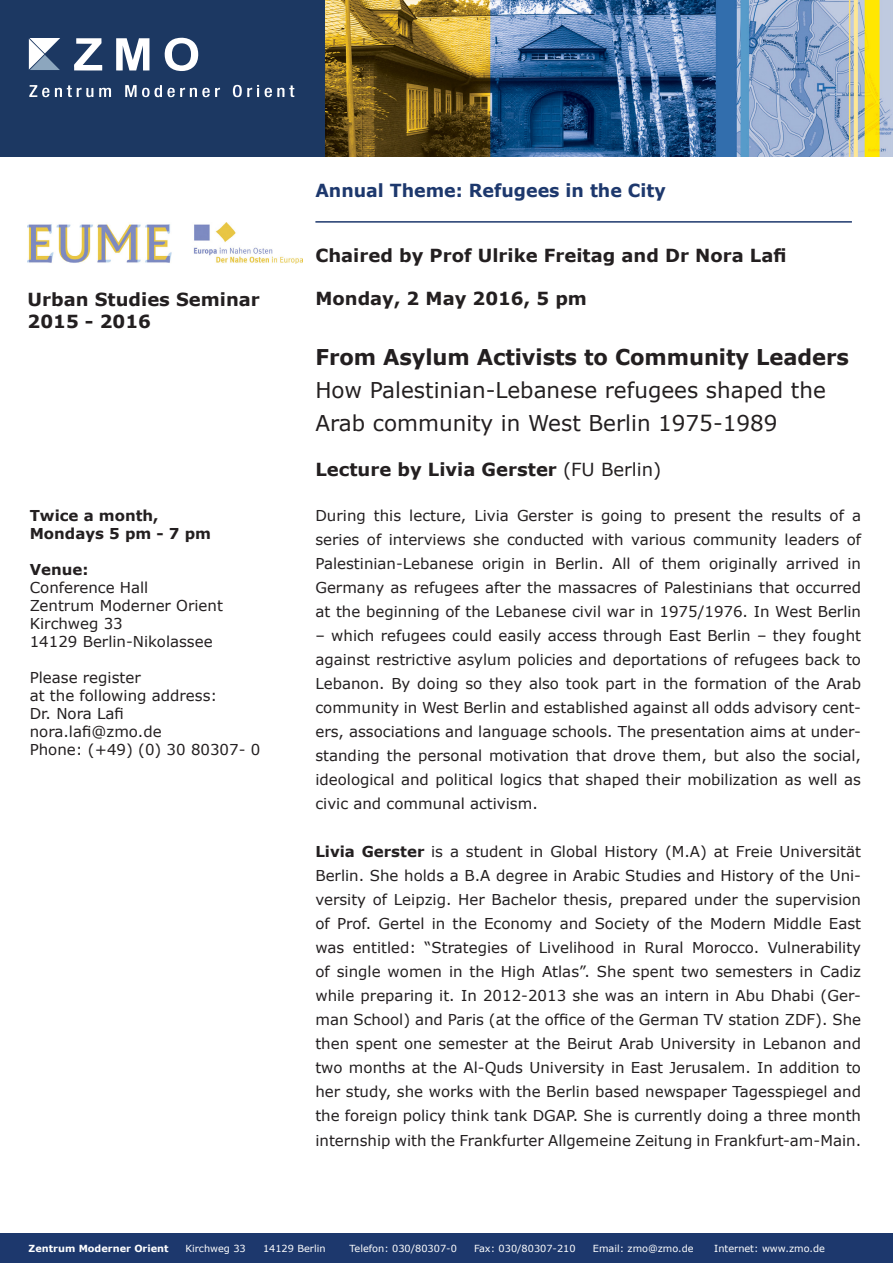
<style>
.page{position:relative;width:893px;height:1263px;background:#fff}
.page>*{position:absolute;margin:0;border:0;box-sizing:border-box;transform-origin:0 0}
.Überschrift1{font:21.75px/33px "Verdana";color:#231f20}
.Überschrift1-2{font:700 21.75px "Verdana";letter-spacing:-.005em;color:#231f20}
.Überschrift1-3{font:700 18px "Verdana";color:#231f20}
.Unterüber2{font:700 18px "Verdana";color:#231f20}
.Überschrift1-4{font:700 18px "Verdana";color:#1d386d}
.t1{font:15px/24px "Verdana";color:#231f20;text-align:justify}
.t2{font:700 15px "Verdana";color:#231f20}
.t3{font:9.75px "Verdana";color:#fff}
.t4{font:700 9.75px "Verdana";color:#fff}
.s1{font-weight:400}
.s2{font-weight:700}
</style>
<div class="page">
<div style="left:0;top:1233px;width:893px;height:30px;background:#1d386d"></div>
<img style="left:325px;top:0;width:568px;height:156px">
<div style="left:0;top:0;width:325px;height:156px;background:#1c3862"></div>
<svg style="left:74px;top:38px;width:28px;height:33px"></svg>
<svg style="left:116px;top:38px;width:33px;height:33px"></svg>
<svg style="left:164px;top:38px;width:34px;height:33px"></svg>
<svg style="left:99px;top:87px;width:12px;height:10px"></svg>
<svg style="left:29px;top:85px;width:64px;height:13px"></svg>
<svg style="left:232px;top:85px;width:62px;height:13px"></svg>
<svg style="left:29px;top:38px;width:31px;height:32px"></svg>
<svg style="left:125px;top:85px;width:95px;height:13px"></svg>
<img style="left:28px;top:222px;width:274px;height:42px">
<hr style="left:315px;top:221px;width:537px;height:2px;background:#1d386d">
<p class="Überschrift1-3" style="left:28px;top:287px;width:234px">Urban Studies Seminar</p>
<p class="Überschrift1-3" style="left:28px;top:308px;width:125px">2015 - 2016</p>
<p class="t2" style="left:30px;top:505px;width:130px">Twice a month,</p>
<p class="t2" style="left:30px;top:523px;width:183px">Mondays 5 pm - 7 pm</p>
<p class="t2" style="left:30px;top:559px;width:60px">Venue:</p>
<p class="t1" style="left:30px;top:576px;width:120px">Conference Hall</p>
<p class="t1" style="left:30px;top:594px;width:195px">Zentrum Moderner Orient</p>
<p class="t1" style="left:30px;top:612px;width:95px">Kirchweg 33</p>
<p class="t1" style="left:30px;top:630px;width:184px">14129 Berlin-Nikolassee</p>
<p class="t1" style="left:30px;top:669px;width:189px;line-height:18px">Please register<br>at the following address:</p>
<p class="t1" style="left:30px;top:702px;width:96px">Dr. Nora Lafi</p>
<p class="t1" style="left:30px;top:720px;width:133px">nora.lafi@zmo.de</p>
<p class="t1" style="left:30px;top:738px;width:232px">Phone: (+49) (0) 30 80307- 0</p>
<p class="Überschrift1-4" style="left:315px;top:177px;width:352px">Annual Theme: Refugees in the City</p>
<p class="Überschrift1-3" style="left:315px;top:242px;width:473px">Chaired by Prof Ulrike Freitag and Dr Nora Lafi</p>
<p class="Unterüber2" style="left:315px;top:285px;width:273px">Monday, 2 May 2016, 5 pm</p>
<p class="Überschrift1-2" style="left:315px;top:341px;width:535px">From Asylum Activists to Community Leaders</p>
<p class="Überschrift1" style="left:315px;top:373px;width:512px">How Palestinian-Lebanese refugees shaped the<br>Arab community in West Berlin 1975-1989</p>
<p class="Unterüber2" style="left:315px;top:457px;width:347px">Lecture by Livia Gerster <span class="s1">(FU Berlin)</span></p>
<p class="t1" style="left:315px;top:504px;width:547px">During this lecture, Livia Gerster is going to present the results of a series of interviews she conducted with various community leaders of Palestinian-Lebanese origin in Berlin. All of them originally arrived in Germany as refugees after the massacres of Palestinians that occurred at the beginning of the Lebanese civil war in 1975/1976. In West Berlin</p>
<p class="t1" style="left:315px;top:624px;width:547px">– which refugees could easily access through East Berlin – they fought against restrictive asylum policies and deportations of refugees back to Lebanon. By doing so they also took part in the formation of the Arab community in West Berlin and established against all odds advisory cent&shy;ers, associations and language schools. The presentation aims at under&shy;standing the personal motivation that drove them, but also the social, ideological and political logics that shaped their mobilization as well as civic and communal activism.</p>
<p class="t1" style="left:315px;top:840px;width:547px"><span class="s2">Livia Gerster</span> is a student in Global History (M.A) at Freie Universität Berlin. She holds a B.A degree in Arabic Studies and History of the Uni&shy;versity of Leipzig. Her Bachelor thesis, prepared under the supervision of Prof. Gertel in the Economy and Society of the Modern Middle East was entitled: “Strategies of Livelihood in Rural Morocco. Vulnerability of single women in the High Atlas”. She spent two semesters in Cadiz while preparing it. In 2012-2013 she was an intern in Abu Dhabi (Ger&shy;man School) and Paris (at the office of the German TV station ZDF). She then spent one semester at the Beirut Arab University in Lebanon and two months at the Al-Quds University in East Jerusalem. In addition to her study, she works with the Berlin based newspaper Tagesspiegel and the foreign policy think tank DGAP. She is currently doing a three month internship with the Frankfurter Allgemeine Zeitung in Frankfurt-am-Main.</p>
<p class="t4" style="left:29px;top:1241px;width:142px">Zentrum Moderner Orient</p>
<p class="t3" style="left:185px;top:1241px;width:62px">Kirchweg 33</p>
<p class="t3" style="left:263px;top:1241px;width:64px">14129 Berlin</p>
<p class="t3" style="left:350px;top:1241px;width:109px">Telefon: 030/80307-0</p>
<p class="t3" style="left:474px;top:1241px;width:103px">Fax: 030/80307-210</p>
<p class="t3" style="left:593px;top:1241px;width:102px">Email: zmo@zmo.de</p>
<p class="t3" style="left:714px;top:1241px;width:112px">Internet: www.zmo.de</p>
</div>
